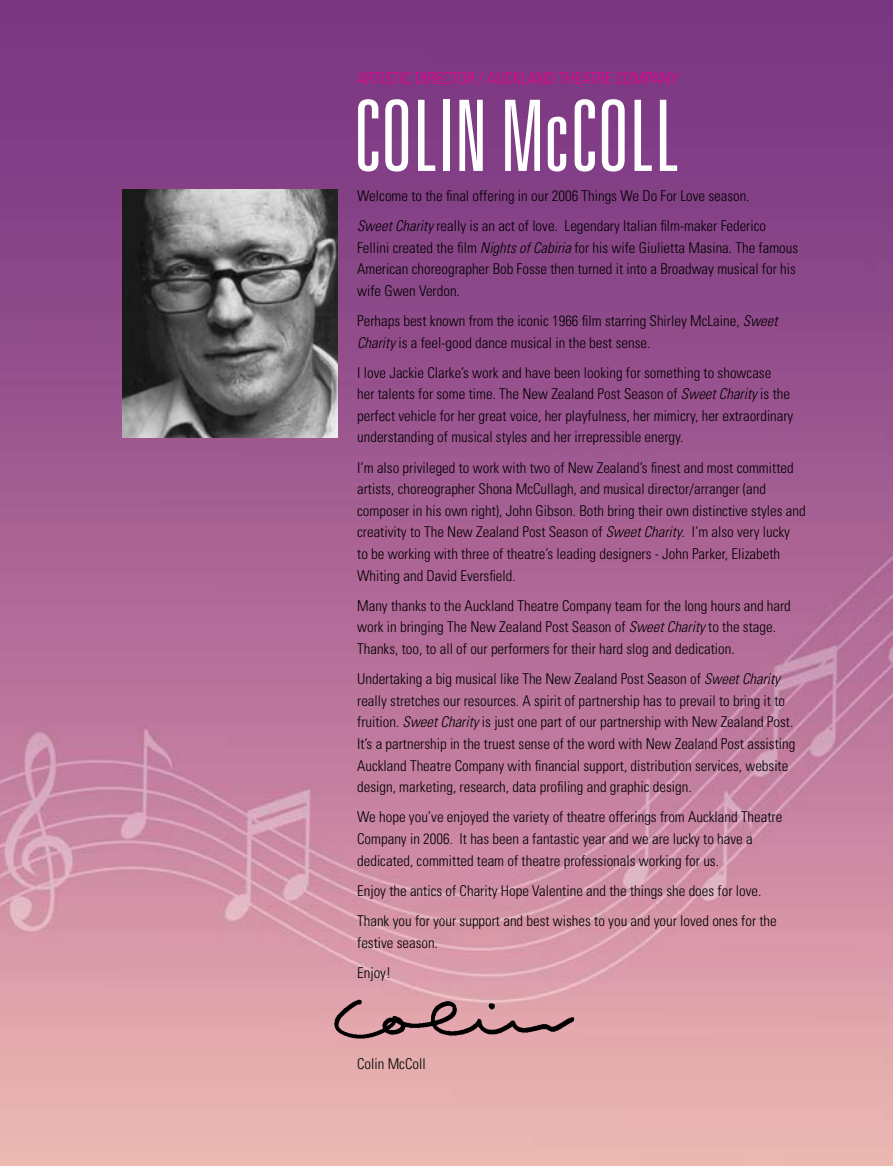
<style>
.page{position:relative;width:893px;height:1166px;background:#fff}
.page>*{position:absolute;margin:0;border:0;box-sizing:border-box;transform-origin:0 0}
.t1{font:300 ultra-condensed 98.52px "Univers";color:#fff}
.t2{font:300 condensed 16.45px "Univers";letter-spacing:-.01em;color:#ec008c}
.t3{font:300 condensed 14.88px/21.5px "Univers";color:#000}
.s1{font-style:italic}
</style>
<div class="page">
<img style="left:0;top:0;width:893px;height:1166px">
<img style="left:321px;top:988px;width:269px;height:61px">
<img style="left:123px;top:189px;width:214px;height:248px">
<p class="t2" style="left:357px;top:69px;width:8px">ARTISTI</p>
<p class="t2" style="left:403px;top:69px;width:180px">C DIRECTOR / AUCKLAN D THEATRE</p>
<p class="t2" style="left:615px;top:69px;width:65px">COMPANY</p>
<h1 class="t1" style="left:353px;top:85px;width:329px">COLIN McCOLL</h1>
<p class="t3" style="left:357px;top:180px;width:410px;line-height:30.3px">Welcome to the final offering in our 2006 Things We Do For Love season.<br><span class="s1">Sweet Charity</span> really is an act of love. Legendary Italian film-maker Federico</p>
<p class="t3" style="left:357px;top:236px;width:443px">Fellini created the film <span class="s1">Nights of Cabiria</span> for his wife Giulietta Masina. The famous<br>American choreographer Bob Fosse then turned it into a Broadway musical for his wife Gwen Verdon.</p>
<p class="t3" style="left:357px;top:310px;width:422px">Perhaps best known from the iconic 1966 film starring Shirley McLaine, <span class="s1">Sweet<br>Charity</span> is a feel-good dance musical in the best sense.</p>
<p class="t3" style="left:357px;top:362px;width:438px">I love Jackie Clarke’s work and have been looking for something to showcase<br>her talents for some time. The New Zealand Post Season of <span class="s1">Sweet Charity</span> is the perfect vehicle for her great voice, her playfulness, her mimicry, her extraordinary understanding of musical styles and her irrepressible energy.</p>
<p class="t3" style="left:357px;top:457px;width:450px">I ’m also privileged to work with two of New Zealand’s finest and most committed artists, choreographer Shona McCullagh, and musical director/arranger (and composer in his own right), John Gibson. Both bring their own distinctive styles and creativity to The New Zealand Post Season of <span class="s1">Sweet Charity</span>. I ’m also very lucky<br>to be working with three of theatre’s leading designers - John Parker, Elizabeth Whiting and David Eversfield.</p>
<p class="t3" style="left:357px;top:595px;width:435px">Many thanks to the Auckland Theatre Company team for the long hours and hard work in bringing The New Zealand Post Season of <span class="s1">Sweet Charity</span> to the stage.<br>Thanks, too, to all of our performers for their hard slog and dedication.</p>
<p class="t3" style="left:357px;top:668px;width:440px">Undertaking a big musical like The New Zealand Post Season of <span class="s1">Sweet Charity </span>really stretches our resources. A spirit of partnership has to prevail to bring it to fruition. <span class="s1">Sweet Charity</span> is just one part of our partnership with New Zealand Post.<br>It’s a partnership in the truest sense of the word with New Zealand Post assisting Auckland Theatre Company with financial support, distribution services, website design, marketing, research, data profiling and graphic design.</p>
<p class="t3" style="left:357px;top:806px;width:427px">We hope you’ve enjoyed the variety of theatre offerings from Auckland Theatre<br>Company in 2006. It has been a fantastic year and we are lucky to have a dedicated, committed team of theatre professionals working for us.</p>
<p class="t3" style="left:357px;top:875px;width:421px;line-height:30.3px">Enjoy the antics of Charity Hope Valentine and the things she does for love.<br>Thank you for your support and best wishes to you and your loved ones for the</p>
<p class="t3" style="left:357px;top:927px;width:82px;line-height:30.3px">festive season.<br>Enjoy!</p>
<p class="t3" style="left:357px;top:1053px;width:70px">Colin McColl</p>
</div>
